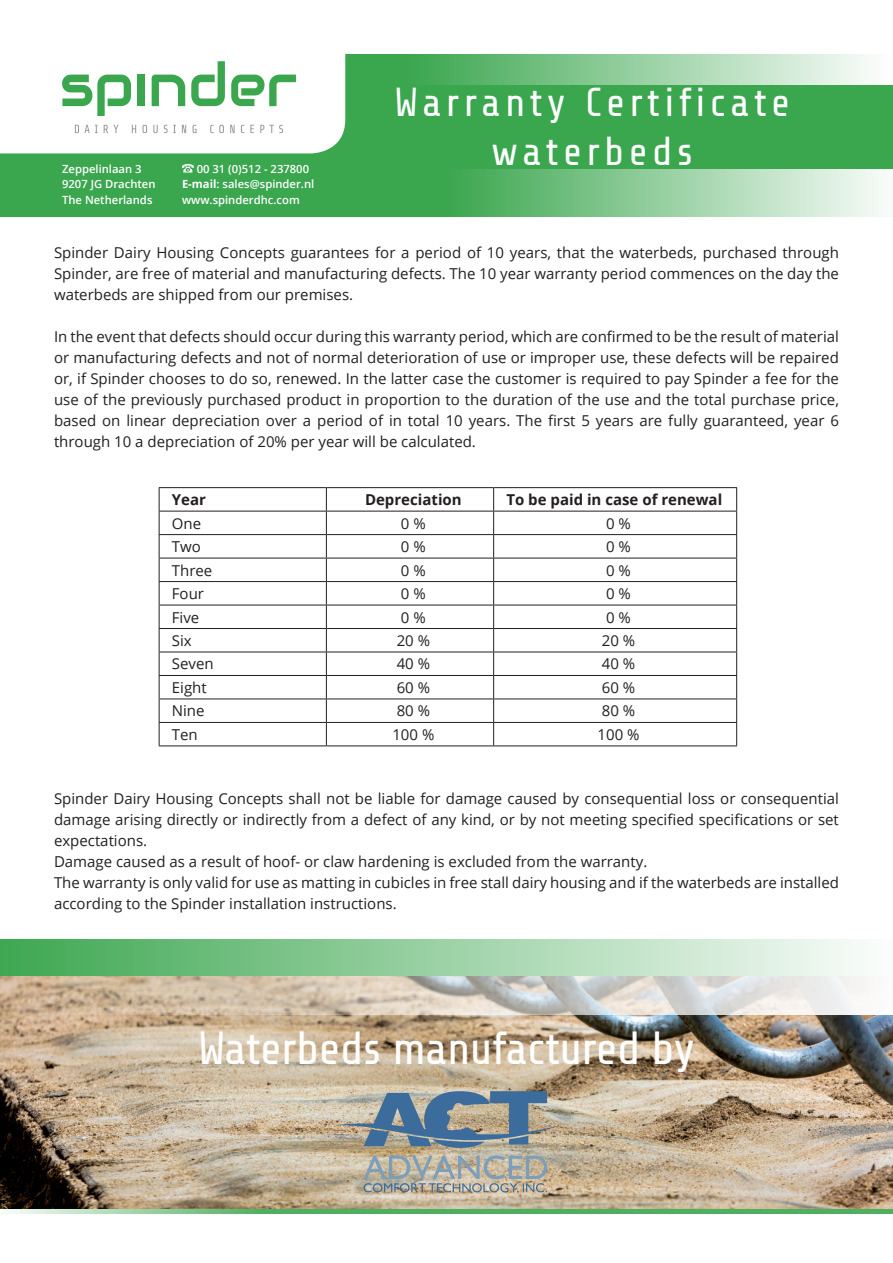
<style>
.page{position:relative;width:893px;height:1263px;background:#fff}
.page>*{position:absolute;margin:0;border:0;box-sizing:border-box;transform-origin:0 0}
.t1{font:46.5px "Share Tech";letter-spacing:-.01em;color:#fff}
.t2{font:40.5px/48.6px "Share Tech";letter-spacing:.11em;color:#fff;text-align:center}
.t3{font:15px/21px "Open Sans";color:#231f20;text-align:justify}
.t4{font:700 15px "Open Sans";color:#231f20}
.t5{font:600 11.25px/15.8px "Open Sans";color:#fff}
.s1{font-weight:700}
</style>
<div class="page">
<img style="left:0;top:1014px;width:893px;height:195px">
<div style="left:0;top:54px;width:893px;height:922px;background:#3aa64e"></div>
<svg style="left:433px;top:54px;width:460px;height:31px;background:#a1d4ab"></svg>
<div style="left:446px;top:169px;width:447px;height:53px;background:linear-gradient(to right,#3ba64f,#f9fcf9)"></div>
<div style="left:0;top:217px;width:893px;height:721px;background:#fff"></div>
<svg style="left:9px;top:1209px;width:884px;height:4px;background:#65b975"></svg>
<svg style="left:0;top:938px;width:893px;height:76px;background:#bacfb3"></svg>
<svg style="left:334px;top:1091px;width:226px;height:103px;background:#9ca09c"></svg>
<svg style="left:0;top:54px;width:345px;height:99px;background:#e5f3e8"></svg>
<svg style="left:182px;top:164px;width:12px;height:9px"></svg>
<hr style="left:159px;top:487px;width:167px;height:1px;background:#231f20">
<hr style="left:326px;top:487px;width:168px;height:1px;background:#231f20">
<hr style="left:494px;top:487px;width:243px;height:1px;background:#231f20">
<hr style="left:159px;top:511px;width:167px;height:1px;background:#231f20">
<hr style="left:326px;top:511px;width:168px;height:1px;background:#231f20">
<hr style="left:494px;top:511px;width:243px;height:1px;background:#231f20">
<hr style="left:159px;top:534px;width:167px;height:1px;background:#231f20">
<hr style="left:326px;top:534px;width:168px;height:1px;background:#231f20">
<hr style="left:494px;top:534px;width:243px;height:1px;background:#231f20">
<hr style="left:159px;top:558px;width:167px;height:1px;background:#231f20">
<hr style="left:326px;top:558px;width:168px;height:1px;background:#231f20">
<hr style="left:494px;top:558px;width:243px;height:1px;background:#231f20">
<hr style="left:159px;top:581px;width:167px;height:1px;background:#231f20">
<hr style="left:326px;top:581px;width:168px;height:1px;background:#231f20">
<hr style="left:494px;top:581px;width:243px;height:1px;background:#231f20">
<hr style="left:159px;top:605px;width:167px;height:1px;background:#231f20">
<hr style="left:326px;top:605px;width:168px;height:1px;background:#231f20">
<hr style="left:494px;top:605px;width:243px;height:1px;background:#231f20">
<hr style="left:159px;top:628px;width:167px;height:1px;background:#231f20">
<hr style="left:326px;top:628px;width:168px;height:1px;background:#231f20">
<hr style="left:494px;top:628px;width:243px;height:1px;background:#231f20">
<hr style="left:159px;top:652px;width:167px;height:1px;background:#231f20">
<hr style="left:326px;top:652px;width:168px;height:1px;background:#231f20">
<hr style="left:494px;top:652px;width:243px;height:1px;background:#231f20">
<hr style="left:159px;top:675px;width:167px;height:1px;background:#231f20">
<hr style="left:326px;top:675px;width:168px;height:1px;background:#231f20">
<hr style="left:494px;top:675px;width:243px;height:1px;background:#231f20">
<hr style="left:159px;top:698px;width:167px;height:1px;background:#231f20">
<hr style="left:326px;top:698px;width:168px;height:1px;background:#231f20">
<hr style="left:494px;top:698px;width:243px;height:1px;background:#231f20">
<hr style="left:159px;top:722px;width:167px;height:1px;background:#231f20">
<svg style="left:159px;top:488px;width:1px;height:257px"></svg>
<hr style="left:326px;top:722px;width:168px;height:1px;background:#231f20">
<svg style="left:326px;top:488px;width:1px;height:257px"></svg>
<hr style="left:494px;top:722px;width:243px;height:1px;background:#231f20">
<svg style="left:493px;top:488px;width:1px;height:257px"></svg>
<svg style="left:736px;top:488px;width:1px;height:257px"></svg>
<hr style="left:159px;top:745px;width:167px;height:1px;background:#231f20">
<hr style="left:326px;top:745px;width:168px;height:1px;background:#231f20">
<hr style="left:494px;top:745px;width:243px;height:1px;background:#231f20">
<h2 class="t2" style="left:394px;top:80px;width:397px">Warranty Certificate waterbeds</h2>
<p class="t5" style="left:62px;top:160px;width:95px">Zeppelinlaan 3<br>9207 JG Drachten<br>The Netherlands</p>
<p class="t5" style="left:182px;top:160px;width:134px;text-indent:15px">00 31 (0)512 - 237800<br><span class="s1">E-mail</span>: sales@spinder.nl www.spinderdhc.com</p>
<p class="t3" style="left:54px;top:242px;width:786px">Spinder Dairy Housing Concepts guarantees for a period of 10 years, that the waterbeds, purchased through Spinder, are free of material and manufacturing defects. The 10 year warranty period commences on the day the waterbeds are shipped from our premises.</p>
<p class="t3" style="left:54px;top:326px;width:786px">In the event that defects should occur during this warranty period, which are confirmed to be the result of material or manufacturing defects and not of normal deterioration of use or improper use, these defects will be repaired or, if Spinder chooses to do so, renewed. In the latter case the customer is required to pay Spinder a fee for the use of the previously purchased product in proportion to the duration of the use and the total purchase price, based on linear depreciation over a period of in total 10 years. The first 5 years are fully guaranteed, year 6 through 10 a depreciation of 20% per year will be calculated.</p>
<p class="t4" style="left:172px;top:489px;width:36px">Year</p>
<p class="t4" style="left:365px;top:489px;width:98px">Depreciation</p>
<p class="t4" style="left:506px;top:489px;width:217px">To be paid in case of renewal</p>
<p class="t3" style="left:172px;top:512px;width:31px">One</p>
<p class="t3" style="left:401px;top:512px;width:26px">0 %</p>
<p class="t3" style="left:606px;top:512px;width:26px">0 %</p>
<p class="t3" style="left:172px;top:536px;width:31px">Two</p>
<p class="t3" style="left:401px;top:536px;width:26px">0 %</p>
<p class="t3" style="left:606px;top:536px;width:26px">0 %</p>
<p class="t3" style="left:172px;top:559px;width:42px">Three</p>
<p class="t3" style="left:401px;top:559px;width:26px">0 %</p>
<p class="t3" style="left:606px;top:559px;width:26px">0 %</p>
<p class="t3" style="left:172px;top:583px;width:34px">Four</p>
<p class="t3" style="left:401px;top:583px;width:26px">0 %</p>
<p class="t3" style="left:606px;top:583px;width:26px">0 %</p>
<p class="t3" style="left:172px;top:606px;width:29px">Five</p>
<p class="t3" style="left:401px;top:606px;width:26px">0 %</p>
<p class="t3" style="left:606px;top:606px;width:26px">0 %</p>
<p class="t3" style="left:172px;top:630px;width:21px">Six</p>
<p class="t3" style="left:397px;top:630px;width:35px">20 %</p>
<p class="t3" style="left:602px;top:630px;width:35px">20 %</p>
<p class="t3" style="left:172px;top:653px;width:43px">Seven</p>
<p class="t3" style="left:397px;top:653px;width:35px">40 %</p>
<p class="t3" style="left:602px;top:653px;width:35px">40 %</p>
<p class="t3" style="left:172px;top:677px;width:36px">Eight</p>
<p class="t3" style="left:397px;top:677px;width:35px">60 %</p>
<p class="t3" style="left:602px;top:677px;width:35px">60 %</p>
<p class="t3" style="left:172px;top:700px;width:34px">Nine</p>
<p class="t3" style="left:397px;top:700px;width:35px">80 %</p>
<p class="t3" style="left:602px;top:700px;width:35px">80 %</p>
<p class="t3" style="left:172px;top:723px;width:27px">Ten</p>
<p class="t3" style="left:392px;top:723px;width:43px">100 %</p>
<p class="t3" style="left:598px;top:723px;width:43px">100 %</p>
<p class="t3" style="left:54px;top:788px;width:786px;text-align:left">Spinder Dairy Housing Concepts shall not be liable for damage caused by consequential loss or consequential damage arising directly or indirectly from a defect of any kind, or by not meeting specified specifications or set expectations.<br>Damage caused as a result of hoof- or claw hardening is excluded from the warranty.<br>The warranty is only valid for use as matting in cubicles in free stall dairy housing and if the waterbeds are installed according to the Spinder installation instructions.</p>
<h1 class="t1" style="left:198px;top:1025px;width:499px">Waterbeds manufactured by</h1>
</div>
